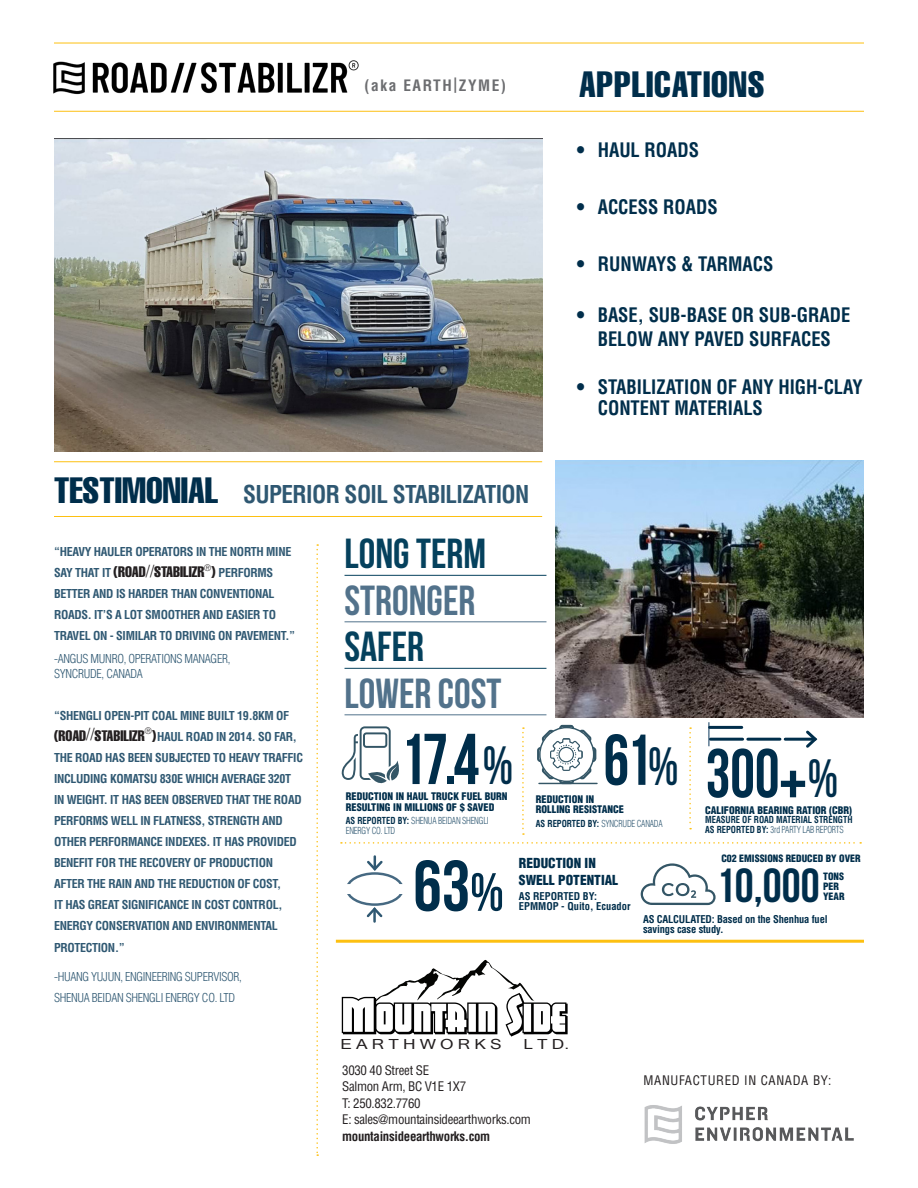
<style>
.page{position:relative;width:918px;height:1188px;background:#fff}
.page>*{position:absolute;margin:0;border:0;box-sizing:border-box;transform-origin:0 0}
.t1{font:71.85px "Bebas Neue";color:#002e4b;scale:.9 1}
.t2{font:71.85px "Bebas Neue";color:#002e4b}
.t3{font:69px "Bebas Neue";color:#002e4b;scale:.9 1}
.t4{font:47.85px "Bebas Neue";color:#002e4b}
.t5{font:42px "Bebas Neue";color:#52728b}
.t6{font:42px "Bebas Neue";color:#05415d}
.t7{font:extra-condensed 36px "Helvetica";letter-spacing:.025em;color:#002e4b}
.t8{font:700 condensed 24px "Helvetica";letter-spacing:-.025em;color:#2f5872}
.t9{font:700 condensed 19.5px/24px "Helvetica";color:#002e4b;text-align:center;scale:.95 1}
.t10{font:700 condensed 15.45px "Helvetica";letter-spacing:.1em;color:#6c6d70}
.t11{font:13.95px "Microsoft Sans Serif";letter-spacing:.24em;color:#231f20;scale:1.24 1}
.t12{font:900 condensed 13.5px "Helvetica";color:#002e4b}
.t13{font:condensed 12.9px "Helvetica";letter-spacing:-.025em;color:#231f20}
.t14{font:700 condensed 12.9px "Helvetica";letter-spacing:-.025em;color:#231f20}
.t15{font:condensed 12.9px "Helvetica";letter-spacing:.05em;color:#231f20}
.t16{font:700 condensed 12px/21px "Helvetica";letter-spacing:-.025em;color:#2f5872}
.t17{font:300 condensed 12px "Helvetica";letter-spacing:-.025em;color:#2f5872}
.t18{font:700 condensed 10.5px "Helvetica";letter-spacing:-.015em;color:#002e4b}
.t19{font:900 condensed 10.2px/10.8px "Helvetica";color:#002e4b}
.t20{font:900 condensed 9.9px "Helvetica";color:#002e4b}
.t21{font:300 condensed 9.45px/9.4px "Helvetica";letter-spacing:-.025em;color:#2f5872;scale:.9 1}
.t22{font:700 condensed 9.45px "Helvetica";color:#002e4b;scale:.9 1}
.s1{font-weight:400;font-stretch:extra-condensed;font-size:36px;color:#002e4b}
.s2{font-weight:400;font-stretch:extra-condensed;font-size:15px;color:#231f20}
.s3{font-weight:300;font-size:15px;color:#231f20}
.s4{font-size:53.85px}
.s5{font-weight:700;color:#002e4b}
.s6{font-family:"Helvetica";font-weight:900;font-stretch:condensed;font-size:54px}
</style>
<div class="page">
<hr style="left:54px;top:43px;width:810px;height:1px;background:#fdc011">
<hr style="left:54px;top:111px;width:810px;height:1px;background:#fdc011">
<img style="left:54px;top:138px;width:489px;height:313px">
<img style="left:555px;top:460px;width:309px;height:257px">
<svg style="left:316px;top:544px;width:2px;height:612px"></svg>
<hr style="left:345px;top:575px;width:201px;height:1px;background:#05415d">
<hr style="left:345px;top:621px;width:201px;height:1px;background:#52728b">
<hr style="left:345px;top:668px;width:201px;height:1px;background:#05415d">
<hr style="left:345px;top:714px;width:201px;height:1px;background:#52728b">
<hr style="left:336px;top:940px;width:528px;height:3px;background:#fdc011">
<svg style="left:341px;top:842px;width:520px;height:2px"></svg>
<div style="left:346px;top:872px;width:58px;height:34px;border:2px solid #466982;border-radius:50%"></div>
<div style="left:336px;top:884px;width:77px;height:10px;background:#fff"></div>
<svg style="left:366px;top:856px;width:17px;height:17px"></svg>
<svg style="left:366px;top:905px;width:18px;height:17px"></svg>
<svg style="left:342px;top:726px;width:57px;height:58px"></svg>
<svg style="left:537px;top:724px;width:60px;height:60px"></svg>
<hr style="left:539px;top:783px;width:58px;height:1px;background:#345666">
<svg style="left:641px;top:863px;width:75px;height:42px"></svg>
<hr style="left:708px;top:722px;width:2px;height:24px;background:#5e7b93">
<hr style="left:710px;top:726px;width:32px;height:3px;background:#002e4b">
<hr style="left:710px;top:738px;width:33px;height:3px;background:#002e4b">
<hr style="left:748px;top:738px;width:32px;height:3px;background:#002e4b">
<hr style="left:785px;top:738px;width:30px;height:3px;background:#002e4b">
<svg style="left:803px;top:730px;width:15px;height:18px"></svg>
<svg style="left:522px;top:727px;width:2px;height:108px"></svg>
<svg style="left:689px;top:727px;width:2px;height:102px"></svg>
<img style="left:53px;top:42px;width:316px;height:70px">
<svg style="left:342px;top:960px;width:226px;height:77px"></svg>
<img style="left:644px;top:1105px;width:210px;height:39px">
<hr style="left:54px;top:461px;width:488px;height:1px;background:#fdc011">
<hr style="left:54px;top:516px;width:488px;height:1px;background:#fdc011">
<p class="t10" style="left:364px;top:75px;width:143px">(aka EARTH|ZYME)</p>
<p class="t8" style="left:54px;top:479px;width:477px"><span class="s1">TESTIMONIAL</span> SUPERIOR SOIL STABILIZATION</p>
<p class="t7" style="left:579px;top:62px;width:187px">APPLICATIONS</p>
<p class="t9" style="left:577px;top:138px;width:130px">• HAUL ROADS</p>
<p class="t9" style="left:577px;top:195px;width:150px">• ACCESS ROADS</p>
<p class="t9" style="left:577px;top:252px;width:209px">• RUNWAYS &amp; TARMACS</p>
<p class="t9" style="left:577px;top:303px;width:290px">• BASE, SUB-BASE OR SUB-GRADE<br>BELOW ANY PAVED SURFACES</p>
<p class="t9" style="left:598px;top:376px;width:281px;line-height:21px;text-align:left;text-indent:-21px">• STABILIZATION OF ANY HIGH-CLAY<br>CONTENT MATERIALS</p>
<p class="t16" style="left:54px;top:541px;width:243px">“HEAVY HAULER OPERATORS IN THE NORTH MINE SAY THAT IT <span class="s2">(ROAD</span><span class="s3">//</span><span class="s2">STABILIZR</span><sup>®</sup><span class="s2">)</span> PERFORMS BETTER AND IS HARDER THAN CONVENTIONAL ROADS. IT’S A LOT SMOOTHER AND EASIER TO TRAVEL ON - SIMILAR TO DRIVING ON PAVEMENT.”</p>
<p class="t17" style="left:54px;top:651px;width:178px">-ANGUS MUNRO, OPERATIONS MANAGER,</p>
<p class="t17" style="left:54px;top:666px;width:90px">SYNCRUDE, CANADA</p>
<p class="t16" style="left:54px;top:705px;width:251px">“SHENGLI OPEN-PIT COAL MINE BUILT 19.8KM OF <span class="s2">(ROAD</span><span class="s3">//</span><span class="s2">STABILIZR</span><sup>®</sup><span class="s2">)</span>HAUL ROAD IN 2014. SO FAR, THE ROAD HAS BEEN SUBJECTED TO HEAVY TRAFFIC INCLUDING KOMATSU 830E WHICH AVERAGE 320T IN WEIGHT. IT HAS BEEN OBSERVED THAT THE ROAD PERFORMS WELL IN FLATNESS, STRENGTH AND OTHER PERFORMANCE INDEXES. IT HAS PROVIDED BENEFIT FOR THE RECOVERY OF PRODUCTION AFTER THE RAIN AND THE REDUCTION OF COST,<br>IT HAS GREAT SIGNIFICANCE IN COST CONTROL, ENERGY CONSERVATION AND ENVIRONMENTAL</p>
<p class="t16" style="left:54px;top:938px;width:72px">PROTECTION.”</p>
<p class="t17" style="left:54px;top:969px;width:189px">-HUANG YUJUN, ENGINEERING SUPERVISOR,</p>
<p class="t17" style="left:54px;top:990px;width:183px">SHENUA BEIDAN SHENGLI ENERGY CO. LTD</p>
<p class="t6" style="left:345px;top:531px;width:143px">LONG TERM</p>
<p class="t5" style="left:345px;top:577px;width:132px">STRONGER</p>
<p class="t6" style="left:345px;top:624px;width:81px">SAFER</p>
<p class="t5" style="left:345px;top:670px;width:158px">LOWER COST</p>
<p class="t1" style="left:400px;top:720px;width:127px">17.4 <span class="s4">%</span></p>
<p class="t1" style="left:604px;top:721px;width:85px">61<span class="s4">%</span></p>
<p class="t19" style="left:346px;top:791px;width:163px">REDUCTION IN HAUL TRUCK FUEL BURN<br>RESULTING IN MILLIONS OF $ SAVED</p>
<p class="t21" style="left:346px;top:816px;width:160px"><span class="s5">AS REPORTED BY:</span> SHENUA BEIDAN SHENGLI<br>ENERGY CO. LTD</p>
<p class="t2" style="left:413px;top:847px;width:92px">63<span class="s4">%</span></p>
<p class="t19" style="left:536px;top:793px;width:60px">REDUCTION IN</p>
<p class="t19" style="left:536px;top:804px;width:90px">ROLLING RESISTANCE</p>
<p class="t21" style="left:536px;top:819px;width:142px"><span class="s5">AS REPORTED BY:</span> SYNCRUDE CANADA</p>
<p class="t12" style="left:519px;top:855px;width:78px">REDUCTION IN</p>
<p class="t12" style="left:519px;top:871px;width:101px">SWELL POTENTIAL</p>
<p class="t18" style="left:519px;top:889px;width:80px">AS REPORTED BY:</p>
<p class="t18" style="left:519px;top:900px;width:113px">EPMMOP - Quito, Ecuador</p>
<p class="t3" style="left:706px;top:736px;width:149px">300<span class="s6">+</span><span class="s4">%</span></p>
<p class="t19" style="left:705px;top:805px;width:148px">CALIFORNIA BEARING RATIOR (CBR)</p>
<p class="t22" style="left:705px;top:814px;width:165px">MEASURE OF ROAD MATERIAL STRENGTH</p>
<p class="t21" style="left:705px;top:824px;width:155px"><span class="s5">AS REPORTED BY:</span> 3rd PARTY LAB REPORTS</p>
<p class="t20" style="left:721px;top:853px;width:141px">C02 EMISSIONS REDUCED BY OVER</p>
<p class="t20" style="left:823px;top:870px;width:22px">TONS</p>
<p class="t20" style="left:823px;top:880px;width:17px">PER</p>
<p class="t20" style="left:823px;top:890px;width:23px">YEAR</p>
<p class="t4" style="left:716px;top:859px;width:105px">10,000</p>
<p class="t11" style="left:340px;top:1036px;width:132px">EARTHWORKS</p>
<p class="t11" style="left:523px;top:1036px;width:38px">LTD.</p>
<p class="t13" style="left:342px;top:1062px;width:88px">3030 40 Street SE</p>
<p class="t13" style="left:342px;top:1079px;width:125px">Salmon Arm, BC V1E 1X7</p>
<p class="t13" style="left:342px;top:1095px;width:80px">T: 250.832.7760</p>
<p class="t13" style="left:342px;top:1112px;width:190px">E: sales@mountainsideearthworks.com</p>
<p class="t14" style="left:342px;top:1128px;width:150px">mountainsideearthworks.com</p>
<p class="t18" style="left:643px;top:913px;width:186px">AS CALCULATED: Based on the Shenhua fuel</p>
<p class="t18" style="left:643px;top:923px;width:82px">savings case study.</p>
<p class="t15" style="left:644px;top:1072px;width:189px">MANUFACTURED IN CANADA BY:</p>
</div>
